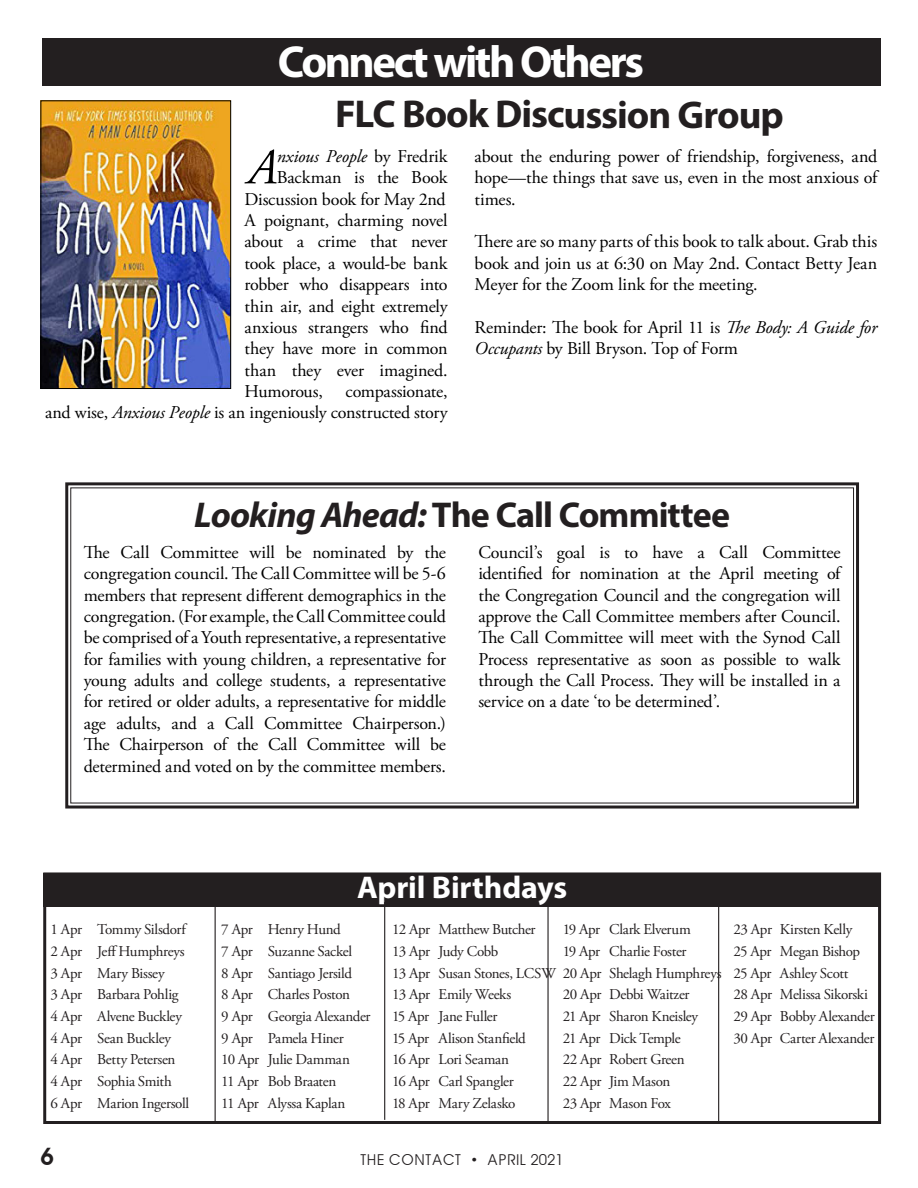
<style>
.page{position:relative;width:918px;height:1188px;background:#fff}
.page>*{position:absolute;margin:0;border:0;box-sizing:border-box;transform-origin:0 0}
.Names{font:italic 50.25px "Adobe Garamond Pro";color:#000}
.t1{font:700 45px "Myriad Pro";letter-spacing:-.055em;color:#fff}
.t2{font:700 39px "Myriad Pro";letter-spacing:-.03em;color:#231f20}
.t3{font:700 36px "Myriad Pro";letter-spacing:-.025em;color:#231f20}
.t4{font:700 31.5px "Myriad Pro";letter-spacing:-.005em;color:#fff}
.t5{font:600 24px "Avant Garde";color:#231f20}
.Names-2{font:18px/21.3px "Adobe Garamond Pro";letter-spacing:-.01em;color:#000;text-align:justify}
.t6{font:15px "Adobe Garamond Pro";letter-spacing:-.02em;color:#231f20}
.t7{font:15px "Avant Garde";color:#231f20}
.s1{font-style:italic}
</style>
<div class="page">
<div style="left:42px;top:38px;width:838px;height:47px;background:#231f20"></div>
<img style="left:43px;top:102px;width:186px;height:285px">
<div style="left:41px;top:100px;width:190px;height:289px;border:1px solid #000"></div>
<div style="left:43px;top:872px;width:838px;height:252px;border:3px solid #231f20"></div>
<div style="left:43px;top:874px;width:838px;height:33px;background:#231f20"></div>
<hr style="left:215px;top:906px;width:1px;height:218px;background:#231f20">
<hr style="left:384px;top:902px;width:1px;height:218px;background:#231f20">
<hr style="left:547px;top:906px;width:2px;height:218px;background:#231f20">
<hr style="left:718px;top:906px;width:1px;height:218px;background:#231f20">
<svg style="left:65px;top:482px;width:794px;height:327px"></svg>
<p class="t1" style="left:278px;top:33px;width:368px">Connect with Others</p>
<p class="t2" style="left:335px;top:89px;width:450px">FLC Book Discussion Group</p>
<p class="Names-2" style="left:245px;top:146px;width:205px;text-align:right"><span class="s1">nxious People</span> by Fredrik<br>Backman is the Book<br>Discussion book for May 2nd</p>
<p class="Names-2" style="left:245px;top:210px;width:205px">A poignant, charming novel about a crime that never took place, a would-be bank robber who disappears into thin air, and eight extremely anxious strangers who find they have more in common than they ever imagined.<br>Humorous,</p>
<p class="Names" style="left:247px;top:137px;width:31px">A</p>
<p class="Names-2" style="left:45px;top:381px;width:404px;text-align:right">compassionate,<br>and wise, <span class="s1">Anxious People</span> is an ingeniously constructed story</p>
<p class="Names-2" style="left:475px;top:146px;width:404px">about the enduring power of friendship, forgiveness, and hope—the things that save us, even in the most anxious of times.</p>
<p class="Names-2" style="left:475px;top:232px;width:404px">There are so many parts of this book to talk about. Grab this book and join us at 6:30 on May 2nd. Contact Betty Jean Meyer for the Zoom link for the meeting.</p>
<p class="Names-2" style="left:475px;top:317px;width:404px">Reminder: The book for April 11 is <span class="s1">The Body: A Guide for<br>Occupants</span> by Bill Bryson. Top of Form</p>
<p class="t3" style="left:194px;top:491px;width:537px"><span class="s1">Looking Ahead:</span> The Call Committee</p>
<p class="Names-2" style="left:84px;top:542px;width:364px">The Call Committee will be nominated by the congregation council. The Call Committee will be 5-6 members that represent different demographics in the congregation. (For example, the Call Committee could be comprised of a Youth representative, a representative for families with young children, a representative for young adults and college students, a representative for retired or older adults, a representative for middle age adults, and a Call Committee Chairperson.)<br>The Chairperson of the Call Committee will be determined and voted on by the committee members.</p>
<p class="Names-2" style="left:478px;top:542px;width:364px">Council’s goal is to have a Call Committee identified for nomination at the April meeting of the Congregation Council and the congregation will approve the Call Committee members after Council.<br>The Call Committee will meet with the Synod Call Process representative as soon as possible to walk through the Call Process. They will be installed in a service on a date ‘to be determined’.</p>
<p class="t6" style="left:51px;top:921px;width:137px">1 Apr Tommy Silsdorf</p>
<p class="t6" style="left:51px;top:942px;width:136px">2 Apr Jeff Humphreys</p>
<p class="t6" style="left:51px;top:964px;width:116px">3 Apr Mary Bissey</p>
<p class="t6" style="left:51px;top:986px;width:129px">3 Apr Barbara Pohlig</p>
<p class="t6" style="left:51px;top:1007px;width:133px">4 Apr Alvene Buckley</p>
<p class="t6" style="left:51px;top:1029px;width:122px">4 Apr Sean Buckley</p>
<p class="t6" style="left:51px;top:1051px;width:126px">4 Apr Betty Petersen</p>
<p class="t6" style="left:51px;top:1072px;width:123px">4 Apr Sophia Smith</p>
<p class="t6" style="left:51px;top:1094px;width:140px">6 Apr Marion Ingersoll</p>
<p class="t4" style="left:357px;top:867px;width:212px">April Birthdays</p>
<p class="t6" style="left:221px;top:921px;width:121px">7 Apr Henry Hund</p>
<p class="t6" style="left:221px;top:942px;width:132px">7 Apr Suzanne Sackel</p>
<p class="t6" style="left:221px;top:964px;width:132px">8 Apr Santiago Jersild</p>
<p class="t6" style="left:221px;top:986px;width:130px">8 Apr Charles Poston</p>
<p class="t6" style="left:221px;top:1007px;width:151px">9 Apr Georgia Alexander</p>
<p class="t6" style="left:221px;top:1029px;width:124px">9 Apr Pamela Hiner</p>
<p class="t6" style="left:221px;top:1051px;width:130px">10 Apr Julie Damman</p>
<p class="t6" style="left:221px;top:1072px;width:116px">11 Apr Bob Braaten</p>
<p class="t6" style="left:221px;top:1094px;width:125px">11 Apr Alyssa Kaplan</p>
<p class="t6" style="left:392px;top:921px;width:145px">12 Apr Matthew Butcher</p>
<p class="t6" style="left:392px;top:942px;width:108px">13 Apr Judy Cobb</p>
<p class="t6" style="left:392px;top:964px;width:165px">13 Apr Susan Stones, LCSW</p>
<p class="t6" style="left:392px;top:986px;width:121px">13 Apr Emily Weeks</p>
<p class="t6" style="left:392px;top:1007px;width:107px">15 Apr Jane Fuller</p>
<p class="t6" style="left:392px;top:1029px;width:135px">15 Apr Alison Stanfield</p>
<p class="t6" style="left:392px;top:1051px;width:119px">16 Apr Lori Seaman</p>
<p class="t6" style="left:392px;top:1072px;width:123px">16 Apr Carl Spangler</p>
<p class="t6" style="left:392px;top:1094px;width:125px">18 Apr Mary Zelasko</p>
<p class="t6" style="left:563px;top:921px;width:130px">19 Apr Clark Elverum</p>
<p class="t6" style="left:563px;top:942px;width:125px">19 Apr Charlie Foster</p>
<p class="t6" style="left:563px;top:964px;width:160px">20 Apr Shelagh Humphreys</p>
<p class="t6" style="left:563px;top:986px;width:128px">20 Apr Debbi Waitzer</p>
<p class="t6" style="left:563px;top:1007px;width:137px">21 Apr Sharon Kneisley</p>
<p class="t6" style="left:563px;top:1029px;width:119px">21 Apr Dick Temple</p>
<p class="t6" style="left:563px;top:1051px;width:123px">22 Apr Robert Green</p>
<p class="t6" style="left:563px;top:1072px;width:109px">22 Apr Jim Mason</p>
<p class="t6" style="left:563px;top:1094px;width:110px">23 Apr Mason Fox</p>
<p class="t6" style="left:733px;top:921px;width:120px">23 Apr Kirsten Kelly</p>
<p class="t6" style="left:733px;top:942px;width:128px">25 Apr Megan Bishop</p>
<p class="t6" style="left:733px;top:964px;width:117px">25 Apr Ashley Scott</p>
<p class="t6" style="left:733px;top:986px;width:136px">28 Apr Melissa Sikorski</p>
<p class="t6" style="left:733px;top:1007px;width:143px">29 Apr Bobby Alexander</p>
<p class="t6" style="left:733px;top:1029px;width:143px">30 Apr Carter Alexander</p>
<p class="t5" style="left:40px;top:1142px;width:15px">6</p>
<p class="t7" style="left:360px;top:1151px;width:205px">THE CONTACT • APRIL 2021</p>
</div>
